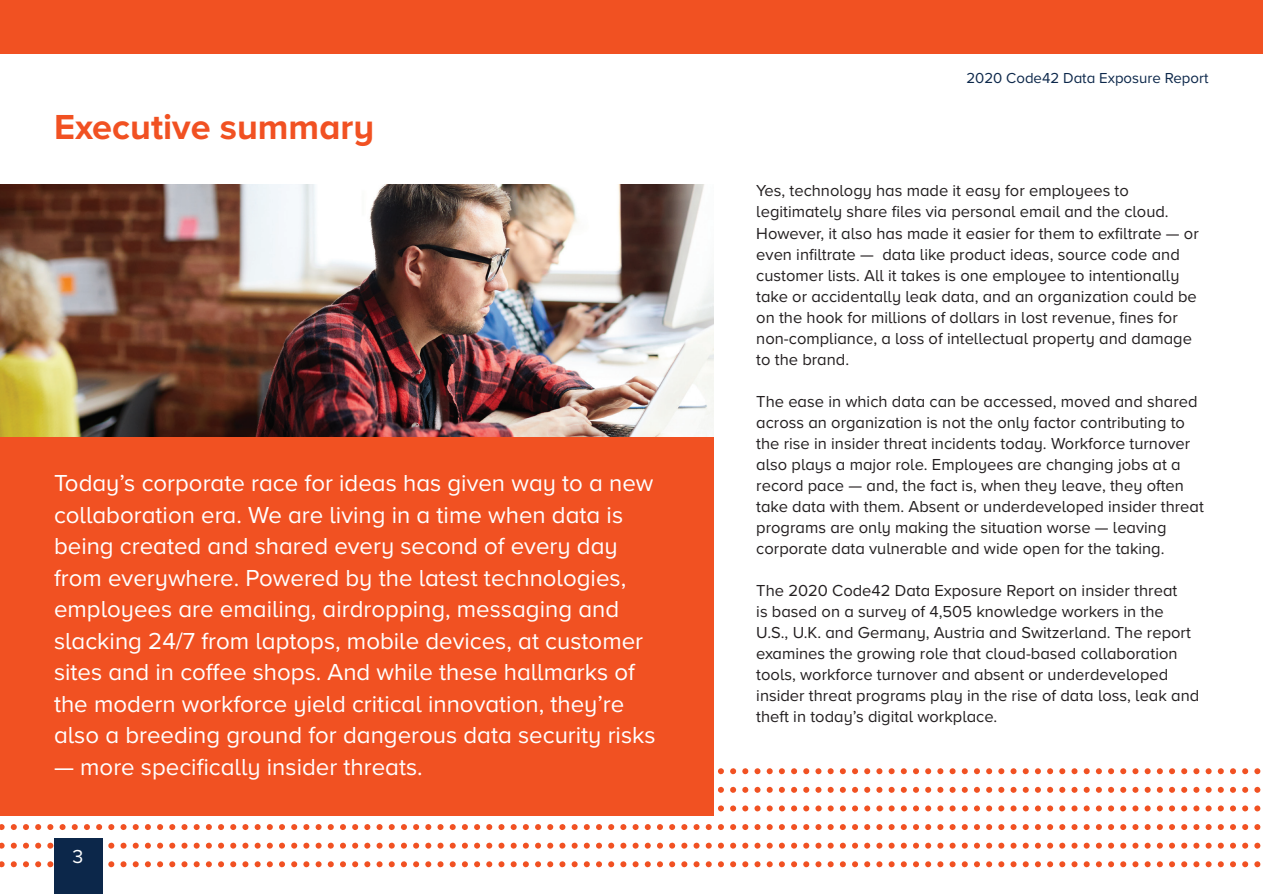
<style>
.page{position:relative;width:1263px;height:894px;background:#fff}
.page>*{position:absolute;margin:0;border:0;box-sizing:border-box;transform-origin:0 0}
.t1{font:700 36px "Proxima Nova A";color:#f15122}
.t2{font:24px/31.5px "Proxima Nova A";color:#fff}
.t3{font:19.5px "Proxima Nova A";color:#fff}
.t4{font:16.5px/21px "Proxima Nova A";color:#231f20}
.t5{font:15px "Proxima Nova A";color:#0c274a}
</style>
<div class="page">
<svg style="left:713px;top:805px;width:548px;height:6px"></svg>
<svg style="left:713px;top:768px;width:548px;height:6px"></svg>
<svg style="left:0;top:842px;width:1261px;height:6px"></svg>
<svg style="left:0;top:824px;width:1261px;height:5px"></svg>
<svg style="left:713px;top:786px;width:548px;height:6px"></svg>
<svg style="left:0;top:860px;width:1261px;height:6px"></svg>
<div style="left:0;top:437px;width:713px;height:377px;background:#f15122"></div>
<img style="left:0;top:184px;width:713px;height:253px">
<div style="left:54px;top:838px;width:48px;height:55px;background:#0c274a"></div>
<div style="left:0;top:0;width:1263px;height:54px;background:#f15122"></div>
<h1 class="t1" style="left:54px;top:100px;width:322px">Executive summary</h1>
<p class="t2" style="left:54px;top:466px;width:603px">Today’s corporate race for ideas has given way to a new collaboration era. We are living in a time when data is being created and shared every second of every day from everywhere. Powered by the latest technologies, employees are emailing, airdropping, messaging and slacking 24/7 from laptops, mobile devices, at customer sites and in coffee shops. And while these hallmarks of the modern workforce yield critical innovation, they’re also a breeding ground for dangerous data security risks</p>
<h2 class="t2" style="left:54px;top:749px;width:370px">— more specifically insider threats.</h2>
<p class="t3" style="left:73px;top:841px;width:12px">3</p>
<p class="t5" style="left:966px;top:66px;width:243px">2020 Code42 Data Exposure Report</p>
<p class="t4" style="left:756px;top:180px;width:444px">Yes, technology has made it easy for employees to legitimately share files via personal email and the cloud.<br>However, it also has made it easier for them to exfiltrate — or even infiltrate — data like product ideas, source code and customer lists. All it takes is one employee to intentionally take or accidentally leak data, and an organization could be on the hook for millions of dollars in lost revenue, fines for non-compliance, a loss of intellectual property and damage to the brand.</p>
<p class="t4" style="left:756px;top:390px;width:449px">The ease in which data can be accessed, moved and shared across an organization is not the only factor contributing to the rise in insider threat incidents today. Workforce turnover also plays a major role. Employees are changing jobs at a record pace — and, the fact is, when they leave, they often take data with them. Absent or underdeveloped insider threat programs are only making the situation worse — leaving corporate data vulnerable and wide open for the taking.</p>
<p class="t4" style="left:756px;top:579px;width:444px">The 2020 Code42 Data Exposure Report on insider threat<br>is based on a survey of 4,505 knowledge workers in the U.S., U.K. and Germany, Austria and Switzerland. The report examines the growing role that cloud-based collaboration tools, workforce turnover and absent or underdeveloped insider threat programs play in the rise of data loss, leak and theft in today’s digital workplace.</p>
</div>
